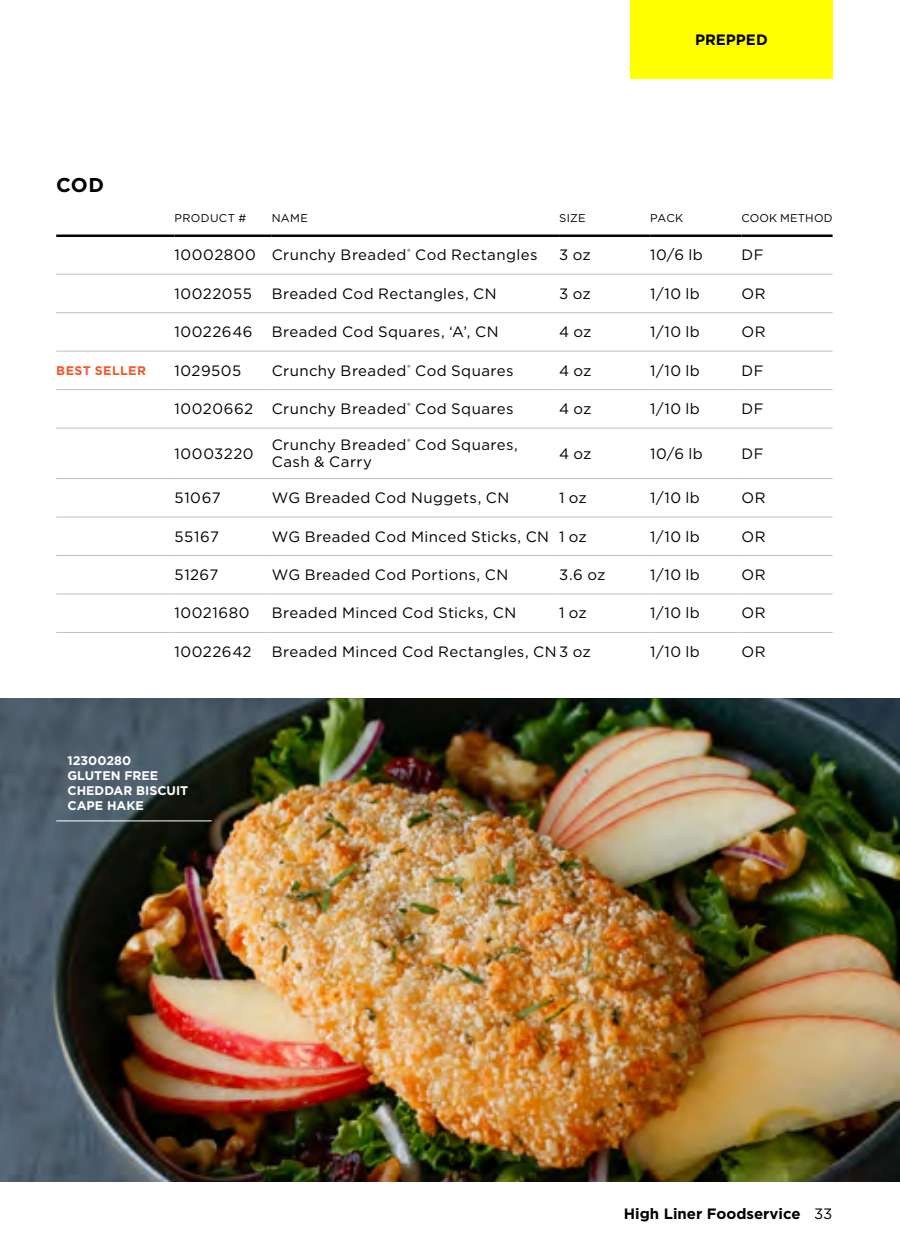
<style>
.page{position:relative;width:900px;height:1260px;background:#fff}
.page>*{position:absolute;margin:0;border:0;box-sizing:border-box;transform-origin:0 0}
.t1{font:700 20px "Gotham";color:#000}
.t2{font:15px/17.5px "Gotham";letter-spacing:.03em;color:#000}
.t3{font:700 15px "Gotham";color:#000}
.t4{font:700 12.5px/15px "Gotham";color:#fff}
.t5{font:700 12.5px "Gotham";letter-spacing:.035em;color:#f1592a}
.t6{font:11.25px "Gotham";letter-spacing:.025em;color:#000}
.s1{font-weight:400}
</style>
<div class="page">
<img style="left:0;top:698px;width:900px;height:483px">
<hr style="left:175px;top:274px;width:97px;height:1px;background:#bcbec0">
<hr style="left:272px;top:274px;width:287px;height:1px;background:#bcbec0">
<hr style="left:559px;top:274px;width:91px;height:1px;background:#bcbec0">
<hr style="left:650px;top:274px;width:91px;height:1px;background:#bcbec0">
<hr style="left:741px;top:274px;width:92px;height:1px;background:#bcbec0">
<hr style="left:175px;top:312px;width:97px;height:1px;background:#bcbec0">
<hr style="left:272px;top:312px;width:287px;height:1px;background:#bcbec0">
<hr style="left:559px;top:312px;width:91px;height:1px;background:#bcbec0">
<hr style="left:650px;top:312px;width:91px;height:1px;background:#bcbec0">
<hr style="left:741px;top:312px;width:92px;height:1px;background:#bcbec0">
<hr style="left:175px;top:351px;width:97px;height:1px;background:#bcbec0">
<hr style="left:272px;top:351px;width:287px;height:1px;background:#bcbec0">
<hr style="left:559px;top:351px;width:91px;height:1px;background:#bcbec0">
<hr style="left:650px;top:351px;width:91px;height:1px;background:#bcbec0">
<hr style="left:741px;top:351px;width:92px;height:1px;background:#bcbec0">
<hr style="left:175px;top:389px;width:97px;height:1px;background:#bcbec0">
<hr style="left:272px;top:389px;width:287px;height:1px;background:#bcbec0">
<hr style="left:559px;top:389px;width:91px;height:1px;background:#bcbec0">
<hr style="left:650px;top:389px;width:91px;height:1px;background:#bcbec0">
<hr style="left:741px;top:389px;width:92px;height:1px;background:#bcbec0">
<hr style="left:175px;top:428px;width:97px;height:1px;background:#bcbec0">
<hr style="left:272px;top:428px;width:287px;height:1px;background:#bcbec0">
<hr style="left:559px;top:428px;width:91px;height:1px;background:#bcbec0">
<hr style="left:650px;top:428px;width:91px;height:1px;background:#bcbec0">
<hr style="left:741px;top:428px;width:92px;height:1px;background:#bcbec0">
<hr style="left:175px;top:478px;width:97px;height:1px;background:#bcbec0">
<hr style="left:272px;top:478px;width:287px;height:1px;background:#bcbec0">
<hr style="left:559px;top:478px;width:91px;height:1px;background:#bcbec0">
<hr style="left:650px;top:478px;width:91px;height:1px;background:#bcbec0">
<hr style="left:741px;top:478px;width:92px;height:1px;background:#bcbec0">
<hr style="left:175px;top:517px;width:97px;height:1px;background:#bcbec0">
<hr style="left:272px;top:517px;width:287px;height:1px;background:#bcbec0">
<hr style="left:559px;top:517px;width:91px;height:1px;background:#bcbec0">
<hr style="left:650px;top:517px;width:91px;height:1px;background:#bcbec0">
<hr style="left:741px;top:517px;width:92px;height:1px;background:#bcbec0">
<hr style="left:175px;top:555px;width:97px;height:1px;background:#bcbec0">
<hr style="left:272px;top:555px;width:287px;height:1px;background:#bcbec0">
<hr style="left:559px;top:555px;width:91px;height:1px;background:#bcbec0">
<hr style="left:650px;top:555px;width:91px;height:1px;background:#bcbec0">
<hr style="left:741px;top:555px;width:92px;height:1px;background:#bcbec0">
<hr style="left:175px;top:594px;width:97px;height:1px;background:#bcbec0">
<hr style="left:272px;top:594px;width:287px;height:1px;background:#bcbec0">
<hr style="left:559px;top:594px;width:91px;height:1px;background:#bcbec0">
<hr style="left:650px;top:594px;width:91px;height:1px;background:#bcbec0">
<hr style="left:741px;top:594px;width:92px;height:1px;background:#bcbec0">
<hr style="left:175px;top:632px;width:97px;height:1px;background:#bcbec0">
<hr style="left:272px;top:632px;width:287px;height:1px;background:#bcbec0">
<hr style="left:559px;top:632px;width:91px;height:1px;background:#bcbec0">
<hr style="left:650px;top:632px;width:91px;height:1px;background:#bcbec0">
<hr style="left:741px;top:632px;width:92px;height:1px;background:#bcbec0">
<hr style="left:56px;top:274px;width:119px;height:1px;background:#bcbec0">
<hr style="left:56px;top:312px;width:119px;height:1px;background:#bcbec0">
<hr style="left:56px;top:351px;width:119px;height:1px;background:#bcbec0">
<hr style="left:56px;top:389px;width:119px;height:1px;background:#bcbec0">
<hr style="left:56px;top:428px;width:119px;height:1px;background:#bcbec0">
<hr style="left:56px;top:478px;width:119px;height:1px;background:#bcbec0">
<hr style="left:56px;top:517px;width:119px;height:1px;background:#bcbec0">
<hr style="left:56px;top:555px;width:119px;height:1px;background:#bcbec0">
<hr style="left:56px;top:594px;width:119px;height:1px;background:#bcbec0">
<hr style="left:56px;top:632px;width:119px;height:1px;background:#bcbec0">
<hr style="left:56px;top:235px;width:119px;height:2px;background:#000">
<hr style="left:175px;top:235px;width:97px;height:2px;background:#000">
<hr style="left:272px;top:235px;width:287px;height:2px;background:#000">
<hr style="left:559px;top:235px;width:91px;height:2px;background:#000">
<hr style="left:650px;top:235px;width:91px;height:2px;background:#000">
<hr style="left:741px;top:235px;width:92px;height:2px;background:#000">
<div style="left:630px;top:0;width:202px;height:79px;background:#ff0"></div>
<hr style="left:56px;top:820px;width:156px;height:1px;background:#fff">
<h1 class="t1" style="left:56px;top:172px;width:49px">COD</h1>
<p class="t3" style="left:695px;top:29px;width:74px">PREPPED</p>
<p class="t6" style="left:175px;top:211px;width:73px">PRODUCT #</p>
<p class="t6" style="left:272px;top:211px;width:38px">NAME</p>
<p class="t6" style="left:559px;top:211px;width:28px">SIZE</p>
<p class="t6" style="left:650px;top:211px;width:34px">PACK</p>
<p class="t6" style="left:741px;top:211px;width:93px">COOK METHOD</p>
<p class="t2" style="left:175px;top:246px;width:364px">10002800 Crunchy Breaded<sup>®</sup> Cod Rectangles</p>
<p class="t2" style="left:559px;top:246px;width:33px">3 oz</p>
<p class="t2" style="left:650px;top:246px;width:54px">10/6 lb</p>
<p class="t2" style="left:741px;top:246px;width:24px">DF</p>
<p class="t2" style="left:175px;top:284px;width:79px">10022055</p>
<p class="t2" style="left:272px;top:284px;width:226px">Breaded Cod Rectangles, CN</p>
<p class="t2" style="left:559px;top:284px;width:33px">3 oz</p>
<p class="t2" style="left:650px;top:284px;width:51px">1/10 lb</p>
<p class="t2" style="left:741px;top:284px;width:26px">OR</p>
<p class="t2" style="left:175px;top:323px;width:80px">10022646</p>
<p class="t2" style="left:272px;top:323px;width:228px">Breaded Cod Squares, ‘A’, CN</p>
<p class="t2" style="left:559px;top:323px;width:34px">4 oz</p>
<p class="t2" style="left:650px;top:323px;width:51px">1/10 lb</p>
<p class="t2" style="left:741px;top:323px;width:26px">OR</p>
<p class="t5" style="left:56px;top:362px;width:91px">BEST SELLER</p>
<p class="t2" style="left:175px;top:361px;width:68px">1029505</p>
<p class="t2" style="left:272px;top:361px;width:243px">Crunchy Breaded<sup>®</sup> Cod Squares</p>
<p class="t2" style="left:559px;top:361px;width:34px">4 oz</p>
<p class="t2" style="left:650px;top:361px;width:51px">1/10 lb</p>
<p class="t2" style="left:741px;top:361px;width:24px">DF</p>
<p class="t2" style="left:175px;top:400px;width:340px">10020662 Crunchy Breaded<sup>®</sup> Cod Squares</p>
<p class="t2" style="left:559px;top:400px;width:34px">4 oz</p>
<p class="t2" style="left:650px;top:400px;width:51px">1/10 lb</p>
<p class="t2" style="left:741px;top:400px;width:24px">DF</p>
<p class="t2" style="left:175px;top:444px;width:80px">10003220</p>
<p class="t2" style="left:272px;top:435px;width:248px">Crunchy Breaded<sup>®</sup> Cod Squares,<br>Cash &amp; Carry</p>
<p class="t2" style="left:559px;top:444px;width:34px">4 oz</p>
<p class="t2" style="left:650px;top:444px;width:54px">10/6 lb</p>
<p class="t2" style="left:741px;top:444px;width:24px">DF</p>
<p class="t2" style="left:175px;top:489px;width:48px">51067</p>
<p class="t2" style="left:272px;top:489px;width:239px">WG Breaded Cod Nuggets, CN</p>
<p class="t2" style="left:559px;top:489px;width:29px">1 oz</p>
<p class="t2" style="left:650px;top:489px;width:51px">1/10 lb</p>
<p class="t2" style="left:741px;top:489px;width:26px">OR</p>
<p class="t2" style="left:175px;top:527px;width:46px">55167</p>
<p class="t2" style="left:272px;top:527px;width:317px">WG Breaded Cod Minced Sticks, CN 1 oz</p>
<p class="t2" style="left:650px;top:527px;width:51px">1/10 lb</p>
<p class="t2" style="left:741px;top:527px;width:26px">OR</p>
<p class="t2" style="left:175px;top:566px;width:45px">51267</p>
<p class="t2" style="left:272px;top:566px;width:238px">WG Breaded Cod Portions, CN</p>
<p class="t2" style="left:559px;top:566px;width:48px">3.6 oz</p>
<p class="t2" style="left:650px;top:566px;width:51px">1/10 lb</p>
<p class="t2" style="left:741px;top:566px;width:26px">OR</p>
<p class="t2" style="left:175px;top:604px;width:77px">10021680</p>
<p class="t2" style="left:272px;top:604px;width:246px">Breaded Minced Cod Sticks, CN</p>
<p class="t2" style="left:559px;top:604px;width:29px">1 oz</p>
<p class="t2" style="left:650px;top:604px;width:51px">1/10 lb</p>
<p class="t2" style="left:741px;top:604px;width:26px">OR</p>
<p class="t2" style="left:175px;top:643px;width:78px">10022642</p>
<p class="t2" style="left:272px;top:643px;width:320px">Breaded Minced Cod Rectangles, CN3 oz</p>
<p class="t2" style="left:650px;top:643px;width:51px">1/10 lb</p>
<p class="t2" style="left:741px;top:643px;width:26px">OR</p>
<p class="t4" style="left:68px;top:753px;width:122px">12300280<br>GLUTEN FREE<br>CHEDDAR BISCUIT<br>CAPE HAKE</p>
<p class="t3" style="left:624px;top:1203px;width:210px">High Liner Foodservice <span class="s1">33</span></p>
</div>
